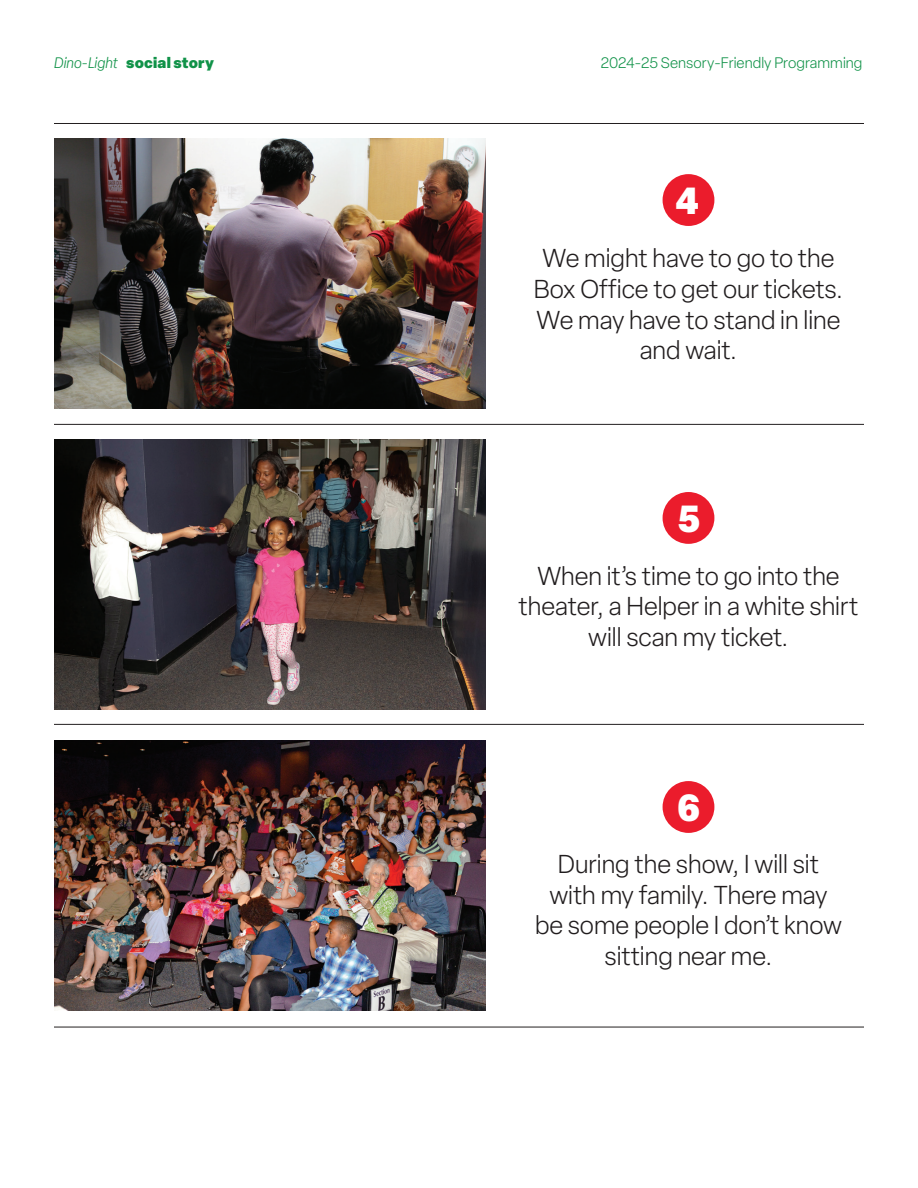
<style>
.page{position:relative;width:918px;height:1188px;background:#fff}
.page>*{position:absolute;margin:0;border:0;box-sizing:border-box;transform-origin:0 0}
.t1{font:900 37.2px "Elza";color:#fff}
.t2{font:300 25.5px/30.6px "Elza";color:#211d1e;text-align:center}
.t3{font:300 15px "Elza";letter-spacing:.005em;color:#109248}
.t4{font:900 15px "Elza";letter-spacing:.015em;color:#109248}
.s1{font-weight:300;font-style:italic}
</style>
<div class="page">
<img style="left:54px;top:139px;width:432px;height:270px">
<img style="left:54px;top:440px;width:432px;height:270px">
<img style="left:54px;top:741px;width:432px;height:270px">
<div style="left:663px;top:174px;width:51px;height:52px;background:#eb1c2c;border-radius:50%"></div>
<div style="left:663px;top:492px;width:51px;height:52px;background:#eb1c2c;border-radius:50%"></div>
<div style="left:663px;top:781px;width:51px;height:52px;background:#eb1c2c;border-radius:50%"></div>
<hr style="left:54px;top:424px;width:810px;height:1px;background:#231f20">
<hr style="left:54px;top:123px;width:810px;height:1px;background:#231f20">
<hr style="left:54px;top:1027px;width:810px;height:1px;background:#231f20">
<hr style="left:54px;top:724px;width:810px;height:1px;background:#231f20">
<p class="t4" style="left:54px;top:52px;width:161px"><span class="s1">Dino-Light</span> social story</p>
<p class="t3" style="left:601px;top:53px;width:263px">2024-25 Sensory-Friendly Programming</p>
<h1 class="t1" style="left:676px;top:174px;width:24px">4</h1>
<p class="t2" style="left:534px;top:243px;width:311px">We might have to go to the<br>Box Office to get our tickets.<br>We may have to stand in line and wait.</p>
<h1 class="t1" style="left:677px;top:492px;width:24px">5</h1>
<p class="t2" style="left:519px;top:560px;width:341px">When it’s time to go into the theater, a Helper in a white shirt will scan my ticket.</p>
<h1 class="t1" style="left:677px;top:781px;width:24px">6</h1>
<p class="t2" style="left:535px;top:849px;width:308px">During the show, I will sit with my family. There may be some people I don’t know sitting near me.</p>
</div>
